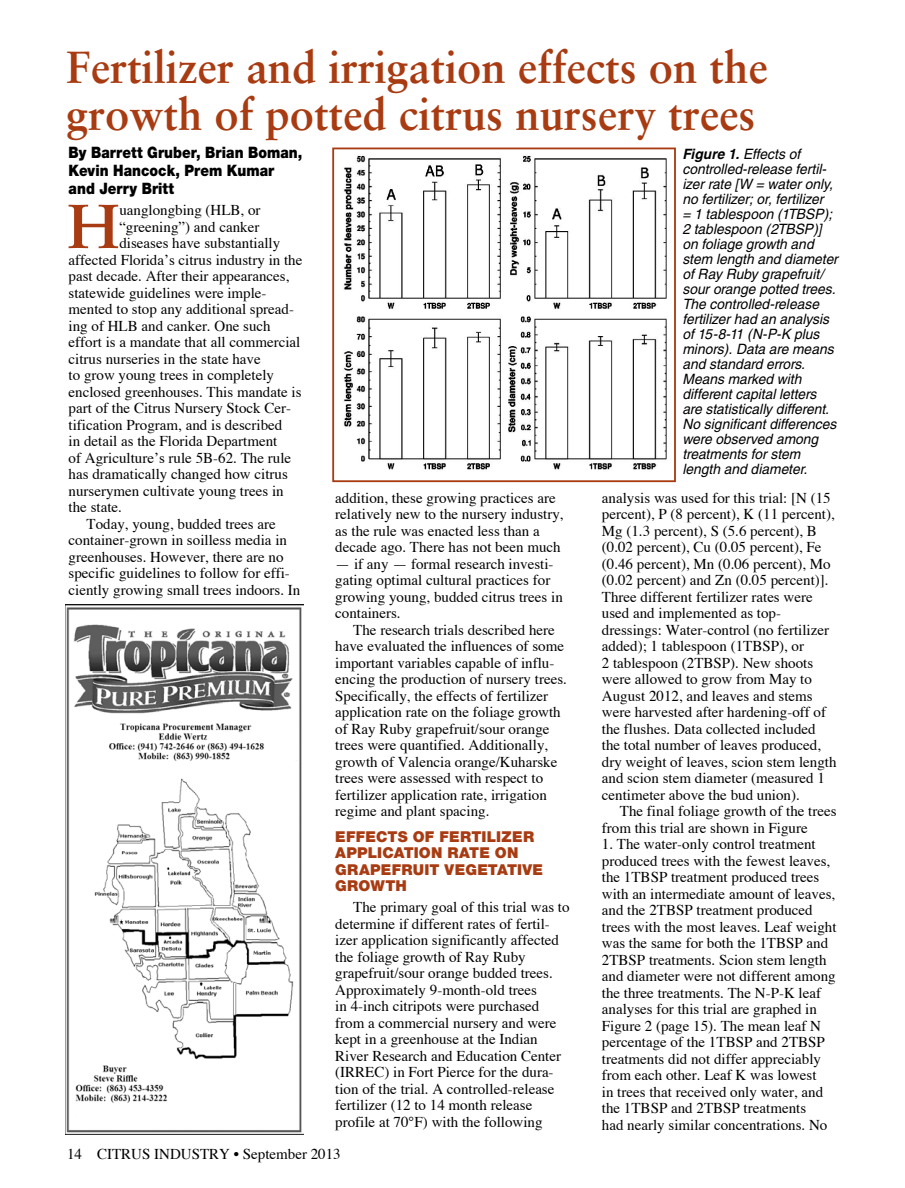
<style>
.page{position:relative;width:905px;height:1188px;background:#fff}
.page>*{position:absolute;margin:0;border:0;box-sizing:border-box;transform-origin:0 0}
.t1{font:700 62.25px "Sabon";color:#a83b11}
.t2{font:700 45px/46.5px "Sabon";color:#a83b11}
.t3{font:900 15.75px/18px "Helvetica Neue";letter-spacing:.005em;color:#000;scale:.87 1}
.t4{font:15px/16.5px "Times";color:#000}
.t5{font:900 15px/16.5px "Helvetica Neue";letter-spacing:.015em;color:#a83b11}
.t6{font:italic 14.25px/15px "Helvetica";color:#000}
.s1{font-weight:700}
</style>
<div class="page">
<img style="left:343px;top:155px;width:324px;height:315px">
<div style="left:332px;top:148px;width:344px;height:334px;border:2px solid #a83b11"></div>
<img style="left:66px;top:604px;width:237px;height:530px">
<h2 class="t2" style="left:66px;top:43px;width:702px">Fertilizer and irrigation effects on the growth of potted citrus nursery trees</h2>
<p class="t3" style="left:69px;top:143px;width:270px">By Barrett Gruber, Brian Boman,<br>Kevin Hancock, Prem Kumar and Jerry Britt</p>
<h1 class="t1" style="left:67px;top:188px;width:53px">H</h1>
<p class="t4" style="left:119px;top:202px;width:143px">uanglongbing (HLB, or</p>
<p class="t4" style="left:119px;top:218px;width:141px">“greening”) and canker</p>
<p class="t4" style="left:119px;top:235px;width:162px">diseases have substantially</p>
<p class="t4" style="left:69px;top:251px;width:235px">affected Florida’s citrus industry in the</p>
<p class="t4" style="left:69px;top:268px;width:222px">past decade. After their appearances,</p>
<p class="t4" style="left:69px;top:284px;width:199px">statewide guidelines were imple-</p>
<p class="t4" style="left:69px;top:301px;width:227px">mented to stop any additional spread-</p>
<p class="t4" style="left:69px;top:317px;width:204px">ing of HLB and canker. One such</p>
<p class="t4" style="left:69px;top:334px;width:233px">effort is a mandate that all commercial</p>
<p class="t4" style="left:69px;top:350px;width:194px">citrus nurseries in the state have</p>
<p class="t4" style="left:69px;top:367px;width:207px">to grow young trees in completely</p>
<p class="t4" style="left:69px;top:383px;width:234px">enclosed greenhouses. This mandate is</p>
<p class="t4" style="left:69px;top:400px;width:224px">part of the Citrus Nursery Stock Cer-</p>
<p class="t4" style="left:69px;top:416px;width:215px">tification Program, and is described</p>
<p class="t4" style="left:69px;top:433px;width:210px">in detail as the Florida Department</p>
<p class="t4" style="left:69px;top:449px;width:224px">of Agriculture’s rule 5B-62. The rule</p>
<p class="t4" style="left:69px;top:466px;width:221px">has dramatically changed how citrus</p>
<p class="t4" style="left:69px;top:482px;width:216px">nurserymen cultivate young trees in</p>
<p class="t4" style="left:69px;top:499px;width:55px">the state.</p>
<p class="t4" style="left:87px;top:515px;width:191px">Today, young, budded trees are</p>
<p class="t4" style="left:69px;top:532px;width:220px">container-grown in soilless media in</p>
<p class="t4" style="left:69px;top:548px;width:216px">greenhouses. However, there are no</p>
<p class="t4" style="left:69px;top:565px;width:223px">specific guidelines to follow for effi-</p>
<p class="t4" style="left:69px;top:581px;width:233px">ciently growing small trees indoors. In</p>
<p class="t4" style="left:335px;top:489px;width:230px">addition, these growing practices are relatively new to the nursery industry, as the rule was enacted less than a decade ago. There has not been much</p>
<p class="t4" style="left:335px;top:555px;width:229px">— if any — formal research investi&shy;gating optimal cultural practices for growing young, budded citrus trees in containers.</p>
<p class="t4" style="left:335px;top:621px;width:233px;text-indent:18px">The research trials described here have evaluated the influences of some important variables capable of influ&shy;encing the production of nursery trees.<br>Specifically, the effects of fertilizer application rate on the foliage growth of Ray Ruby grapefruit/sour orange trees were quantified. Additionally, growth of Valencia orange/Kuharske trees were assessed with respect to fertilizer application rate, irrigation regime and plant spacing.</p>
<p class="t5" style="left:335px;top:828px;width:209px">EFFECTS OF FERTILIZER<br>APPLICATION RATE ON<br>GRAPEFRUIT VEGETATIVE<br>GROWTH</p>
<p class="t4" style="left:335px;top:899px;width:236px;text-indent:18px">The primary goal of this trial was to determine if different rates of fertil&shy;izer application significantly affected the foliage growth of Ray Ruby grapefruit/sour orange budded trees.<br>Approximately 9-month-old trees<br>in 4-inch citripots were purchased from a commercial nursery and were kept in a greenhouse at the Indian River Research and Education Center (IRREC) in Fort Pierce for the dura&shy;tion of the trial. A controlled-release fertilizer (12 to 14 month release profile at 70°F) with the following</p>
<p class="t4" style="left:67px;top:1145px;width:275px">14 CITRUS INDUSTRY • September 2013</p>
<p class="t6" style="left:682px;top:146px;width:157px"><span class="s1">Figure 1.</span> Effects of controlled-release fertil&shy;izer rate [W = water only, no fertilizer; or, fertilizer<br>= 1 tablespoon (1TBSP);<br>2 tablespoon (2TBSP)] on foliage growth and stem length and diameter of Ray Ruby grapefruit/ sour orange potted trees.<br>The controlled-release fertilizer had an analysis of 15-8-11 (N-P-K plus minors). Data are means and standard errors.<br>Means marked with different capital letters are statistically different.<br>No significant differences were observed among treatments for stem length and diameter.</p>
<p class="t4" style="left:602px;top:489px;width:236px">analysis was used for this trial: [N (15 percent), P (8 percent), K (11 percent), Mg (1.3 percent), S (5.6 percent), B (0.02 percent), Cu (0.05 percent), Fe (0.46 percent), Mn (0.06 percent), Mo (0.02 percent) and Zn (0.05 percent)].<br>Three different fertilizer rates were used and implemented as top&shy;dressings: Water-control (no fertilizer added); 1 tablespoon (1TBSP), or<br>2 tablespoon (2TBSP). New shoots were allowed to grow from May to August 2012, and leaves and stems were harvested after hardening-off of the flushes. Data collected included the total number of leaves produced, dry weight of leaves, scion stem length and scion stem diameter (measured 1 centimeter above the bud union).</p>
<p class="t4" style="left:602px;top:803px;width:236px;text-indent:18px">The final foliage growth of the trees from this trial are shown in Figure</p>
<p class="t4" style="left:602px;top:836px;width:236px">1. The water-only control treatment produced trees with the fewest leaves, the 1TBSP treatment produced trees with an intermediate amount of leaves, and the 2TBSP treatment produced trees with the most leaves. Leaf weight was the same for both the 1TBSP and 2TBSP treatments. Scion stem length and diameter were not different among the three treatments. The N-P-K leaf analyses for this trial are graphed in Figure 2 (page 15). The mean leaf N percentage of the 1TBSP and 2TBSP treatments did not differ appreciably from each other. Leaf K was lowest<br>in trees that received only water, and the 1TBSP and 2TBSP treatments<br>had nearly similar concentrations. No</p>
</div>
